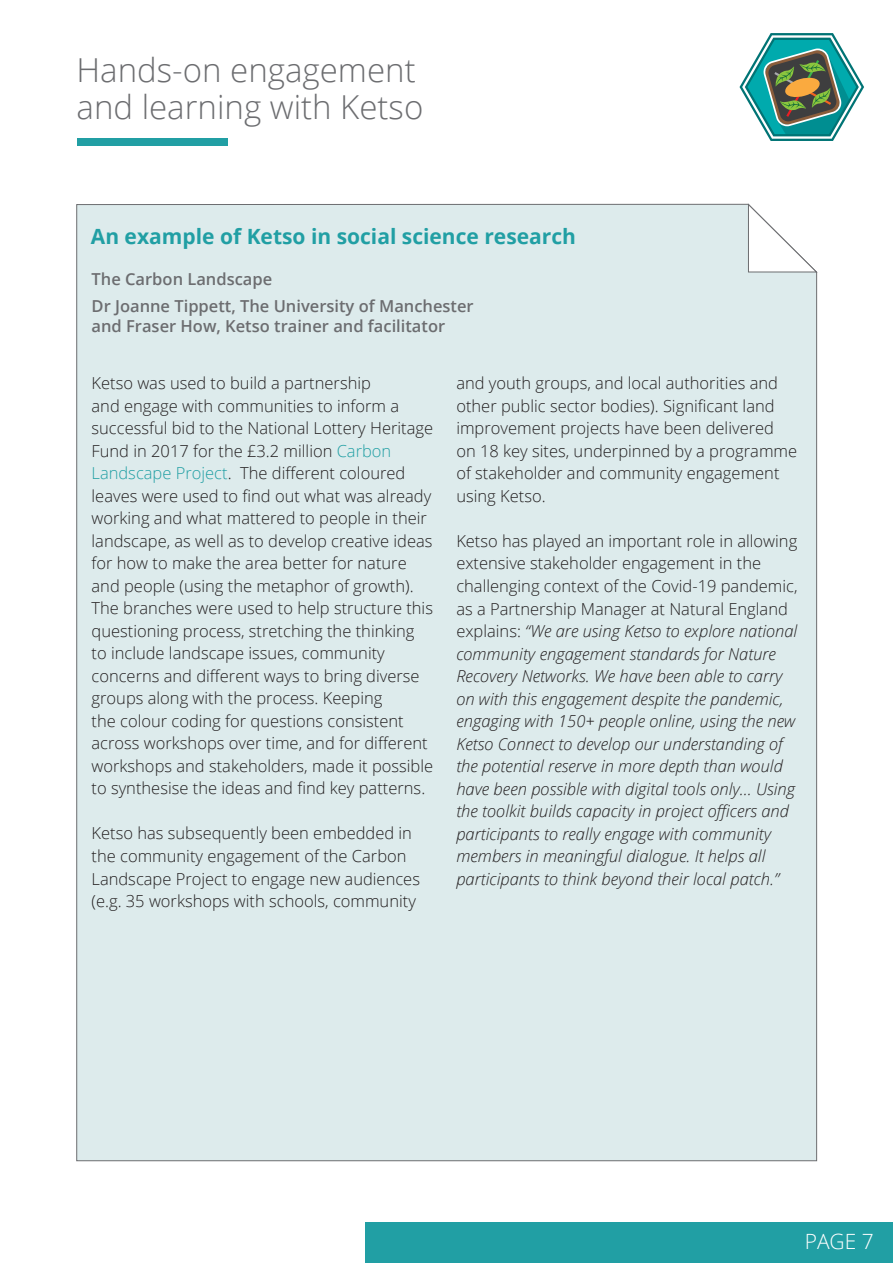
<style>
.page{position:relative;width:893px;height:1263px;background:#fff}
.page>*{position:absolute;margin:0;border:0;box-sizing:border-box;transform-origin:0 0}
.t1{font:300 33px/37.5px "Open Sans";color:#6c6d70}
.Heading{font:700 21px "Open Sans";color:#219fa4}
.t2{font:300 21px "Open Sans";color:#fff}
.Body_Text{font:300 16.5px/22.5px "Open Sans";color:#231f20}
.Body_Text-2{font:italic 300 16.5px/22.5px "Open Sans";color:#231f20}
.Body_Text-3{font:600 16.5px/19.8px "Open Sans";color:#6c6d70}
.s1{color:#219fa4}
.s2{font-style:normal}
</style>
<div class="page">
<svg style="left:739px;top:33px;width:125px;height:108px"></svg>
<div style="left:77px;top:138px;width:150px;height:8px;background:#219fa4"></div>
<div style="left:366px;top:1222px;width:527px;height:41px;background:#219fa4"></div>
<div style="left:76px;top:204px;width:741px;height:957px;background:#ddebec"></div>
<svg style="left:748px;top:204px;width:69px;height:68px"></svg>
<h1 class="t1" style="left:77px;top:50px;width:348px">Hands-on engagement and learning with Ketso</h1>
<p class="Heading" style="left:91px;top:222px;width:487px">An example of Ketso in social science research</p>
<p class="Body_Text-3" style="left:92px;top:269px;width:182px">The Carbon Landscape</p>
<p class="Body_Text-3" style="left:92px;top:296px;width:384px">Dr Joanne Tippett, The University of Manchester and Fraser How, Ketso trainer and facilitator</p>
<p class="Body_Text" style="left:92px;top:372px;width:343px">Ketso was used to build a partnership<br>and engage with communities to inform a successful bid to the National Lottery Heritage Fund in 2017 for the £3.2 million <span class="s1">Carbon Landscape Project</span>. The different coloured leaves were used to find out what was already working and what mattered to people in their landscape, as well as to develop creative ideas for how to make the area better for nature and people (using the metaphor of growth).<br>The branches were used to help structure this questioning process, stretching the thinking to include landscape issues, community concerns and different ways to bring diverse groups along with the process. Keeping<br>the colour coding for questions consistent across workshops over time, and for different workshops and stakeholders, made it possible to synthesise the ideas and find key patterns.</p>
<p class="Body_Text" style="left:92px;top:822px;width:330px">Ketso has subsequently been embedded in the community engagement of the Carbon Landscape Project to engage new audiences (e.g. 35 workshops with schools, community</p>
<p class="Body_Text" style="left:456px;top:372px;width:342px">and youth groups, and local authorities and other public sector bodies). Significant land improvement projects have been delivered on 18 key sites, underpinned by a programme of stakeholder and community engagement using Ketso.</p>
<p class="Body_Text-2" style="left:456px;top:529px;width:343px"><span class="s2">Ketso has played an important role in allowing extensive stakeholder engagement in the challenging context of the Covid-19 pandemic, as a Partnership Manager at Natural England explains:</span> “We are using Ketso to explore national community engagement standards for Nature Recovery Networks. We have been able to carry on with this engagement despite the pandemic, engaging with 150+ people online, using the new Ketso Connect to develop our understanding of the potential reserve in more depth than would have been possible with digital tools only... Using the toolkit builds capacity in project officers and participants to really engage with community members in meaningful dialogue. It helps all participants to think beyond their local patch.”</p>
<p class="t2" style="left:805px;top:1227px;width:71px">PAGE 7</p>
</div>
